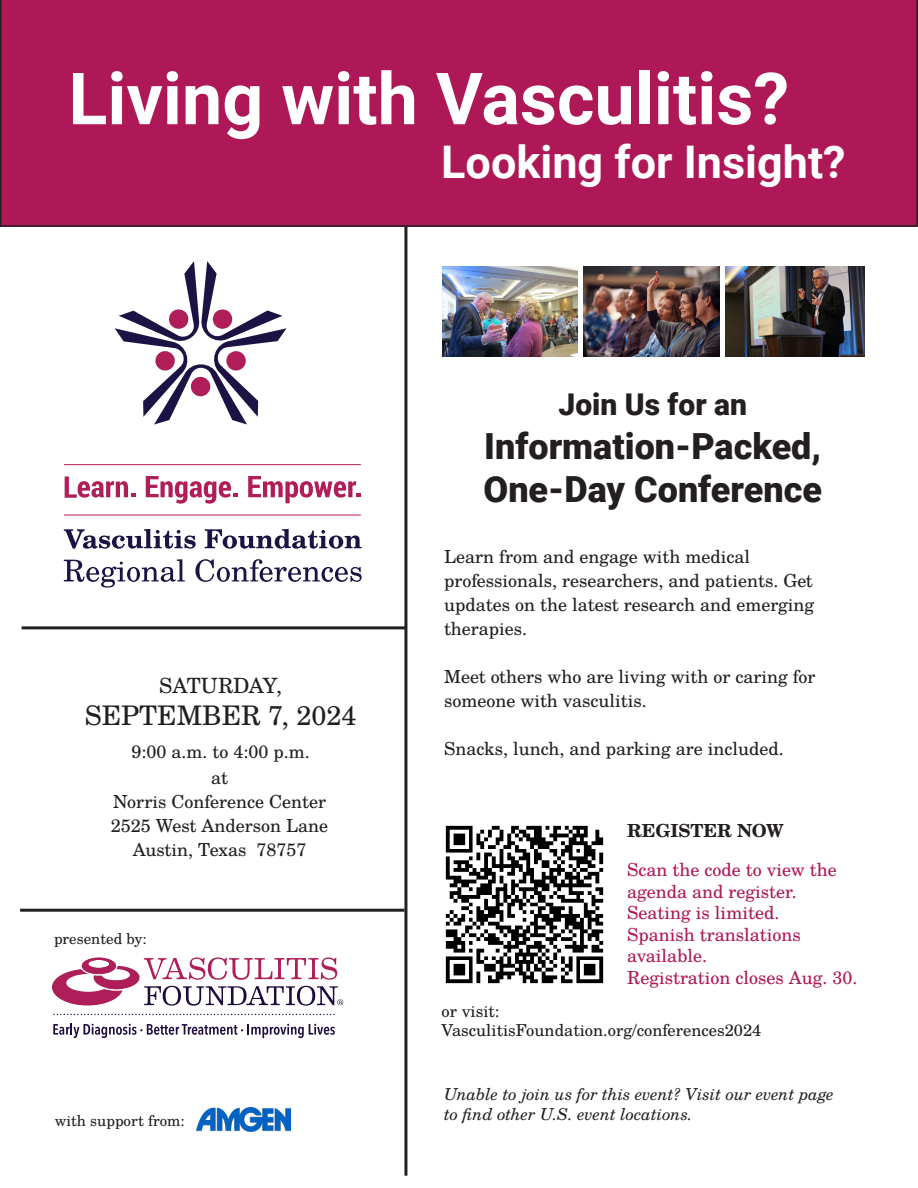
<style>
.page{position:relative;width:918px;height:1188px;background:#fff}
.page>*{position:absolute;margin:0;border:0;box-sizing:border-box;transform-origin:0 0}
.t1{font:700 72px "Roboto";color:#fff}
.t2{font:700 45px "Roboto";color:#fff}
.t3{font:900 36px/43.2px "Roboto";color:#231f20}
.t4{font:900 30px "Roboto";color:#231f20}
.t5{font:27px "Te X Gyre Schola";color:#231f20}
.t6{font:21px "Te X Gyre Schola";color:#231f20}
.t7{font:18px/24px "Te X Gyre Schola";color:#231f20}
.t8{font:18px/21.6px "Te X Gyre Schola";color:#ae1857}
.t9{font:700 18px "Te X Gyre Schola";color:#231f20}
.t10{font:italic 16.5px/19.8px "Te X Gyre Schola";color:#231f20}
.t11{font:16.5px "Te X Gyre Schola";color:#231f20}
.t12{font:15px "Te X Gyre Schola";color:#231f20}
</style>
<div class="page">
<svg style="left:115px;top:261px;width:172px;height:164px"></svg>
<svg style="left:65px;top:476px;width:70px;height:22px"></svg>
<svg style="left:146px;top:476px;width:92px;height:28px"></svg>
<svg style="left:248px;top:476px;width:113px;height:27px"></svg>
<svg style="left:64px;top:529px;width:132px;height:20px"></svg>
<svg style="left:205px;top:529px;width:157px;height:20px"></svg>
<svg style="left:64px;top:559px;width:121px;height:29px"></svg>
<svg style="left:195px;top:559px;width:167px;height:23px"></svg>
<hr style="left:64px;top:515px;width:297px;height:1px;background:#b01e59">
<hr style="left:64px;top:464px;width:297px;height:1px;background:#b01e59">
<div style="left:0;top:0;width:918px;height:227px;background:#ae1857"></div>
<img style="left:445px;top:825px;width:159px;height:159px">
<img style="left:584px;top:266px;width:135px;height:91px">
<img style="left:725px;top:266px;width:139px;height:91px">
<img style="left:443px;top:266px;width:135px;height:91px">
<hr style="left:404px;top:227px;width:3px;height:949px;background:#231f20">
<hr style="left:22px;top:626px;width:384px;height:3px;background:#231f20">
<hr style="left:20px;top:909px;width:384px;height:3px;background:#231f20">
<svg style="left:53px;top:1014px;width:282px;height:1px"></svg>
<svg style="left:53px;top:1023px;width:282px;height:15px"></svg>
<svg style="left:52px;top:957px;width:291px;height:49px"></svg>
<img style="left:196px;top:1108px;width:95px;height:24px">
<p class="t1" style="left:68px;top:48px;width:722px">Living with Vasculitis?</p>
<p class="t2" style="left:441px;top:131px;width:406px">Looking for Insight?</p>
<p class="t6" style="left:159px;top:669px;width:124px">SATURDAY,</p>
<p class="t5" style="left:85px;top:695px;width:273px">SEPTEMBER 7, 2024</p>
<p class="t7" style="left:131px;top:739px;width:180px">9:00 a.m. to 4:00 p.m.</p>
<p class="t7" style="left:211px;top:765px;width:19px">at</p>
<p class="t7" style="left:113px;top:789px;width:215px">Norris Conference Center</p>
<p class="t7" style="left:111px;top:813px;width:219px">2525 West Anderson Lane</p>
<p class="t7" style="left:133px;top:837px;width:175px">Austin, Texas 78757</p>
<p class="t12" style="left:54px;top:927px;width:94px">presented by:</p>
<p class="t12" style="left:55px;top:1109px;width:131px">with support from:</p>
<p class="t4" style="left:559px;top:384px;width:190px">Join Us for an</p>
<p class="t3" style="left:484px;top:423px;width:340px">Information-Packed,<br>One-Day Conference</p>
<p class="t7" style="left:444px;top:544px;width:372px">Learn from and engage with medical professionals, researchers, and patients. Get updates on the latest research and emerging therapies.</p>
<p class="t7" style="left:444px;top:664px;width:373px">Meet others who are living with or caring for someone with vasculitis.</p>
<p class="t7" style="left:444px;top:736px;width:341px">Snacks, lunch, and parking are included.</p>
<p class="t9" style="left:627px;top:816px;width:158px">REGISTER NOW</p>
<p class="t8" style="left:627px;top:858px;width:211px">Scan the code to view the agenda and register.</p>
<p class="t8" style="left:627px;top:901px;width:154px">Seating is limited.</p>
<p class="t8" style="left:627px;top:923px;width:175px">Spanish translations available.</p>
<p class="t8" style="left:627px;top:966px;width:232px">Registration closes Aug. 30.</p>
<p class="t11" style="left:442px;top:998px;width:59px">or visit:</p>
<p class="t11" style="left:442px;top:1018px;width:321px">VasculitisFoundation.org/conferences2024</p>
<p class="t10" style="left:444px;top:1083px;width:391px">Unable to join us for this event? Visit our event page to find other U.S. event locations.</p>
</div>
